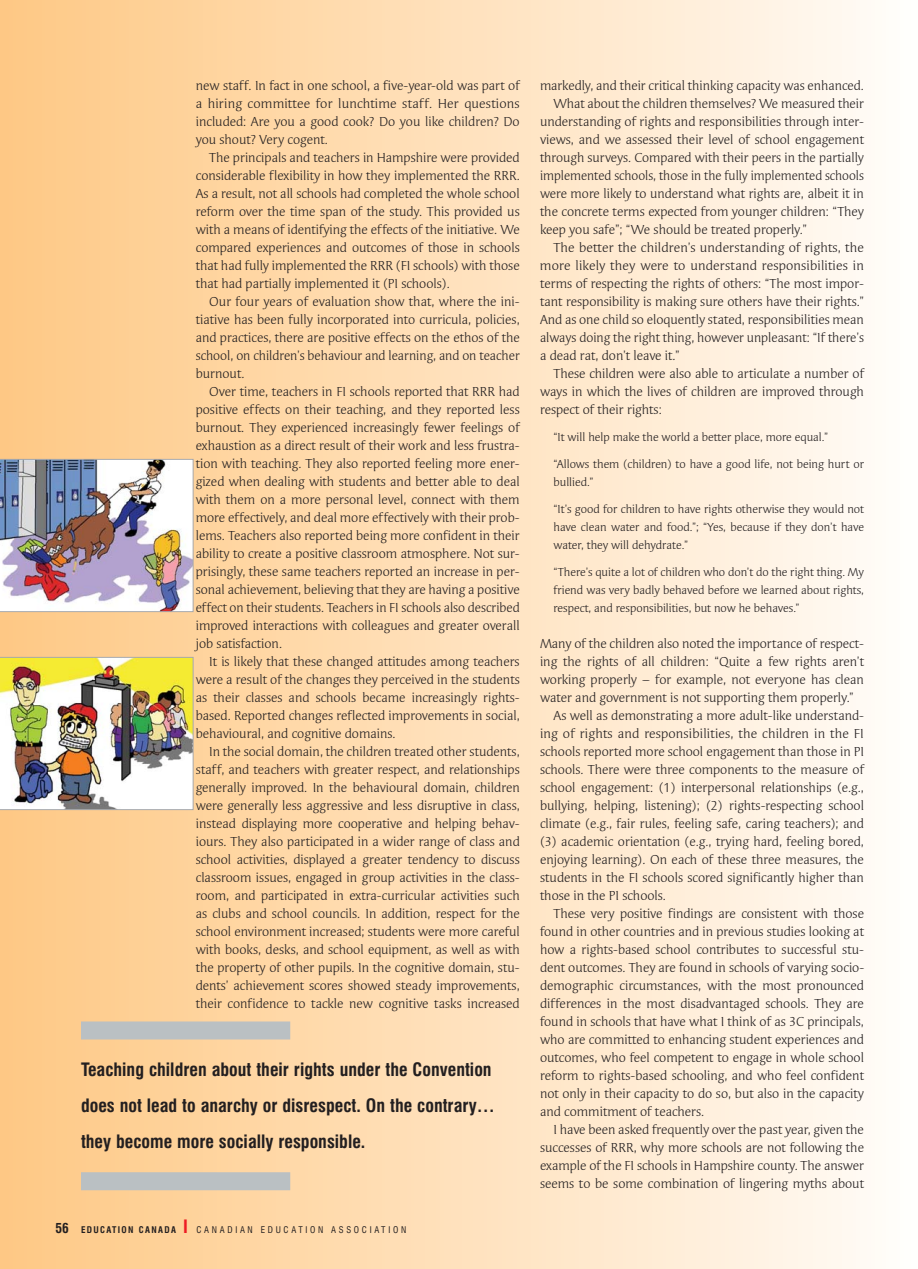
<style>
.page{position:relative;width:918px;height:1269px;background:#fff}
.page>*{position:absolute;margin:0;border:0;box-sizing:border-box;transform-origin:0 0}
.t1{font:700 condensed 18px/36px "Swiss 721 BT";color:#231f20}
.t2{font:13.5px/18px "Syndor ITC";color:#231f20;text-align:justify}
.t3{font:13.5px "Syndor ITC";color:#231f20;scale:.96 1}
.t4{font:12px/18px "Syndor ITC";color:#231f20;text-align:justify}
.t5{font:condensed 9px "Swiss 721 BT";letter-spacing:.3em;color:#231f20}
.s1{font-weight:700;font-size:13.5px}
.s2{font-weight:700}
.s3{font-weight:700;font-size:18px;color:#ed1c24}
</style>
<div class="page">
<div style="left:0;top:0;width:918px;height:1269px;background:linear-gradient(to right,#fec883,#fffcf9)"></div>
<img style="left:0;top:459px;width:194px;height:153px">
<img style="left:0;top:657px;width:194px;height:153px">
<div style="left:81px;top:1022px;width:209px;height:18px;background:#bac0c3"></div>
<div style="left:81px;top:1172px;width:209px;height:18px;background:#bac0c3"></div>
<p class="t2" style="left:196px;top:77px;width:326px">new staff. In fact in one school, a five-year-old was part of a hiring committee for lunchtime staff. Her questions included: Are you a good cook? Do you like children? Do you shout? Very cogent.</p>
<p class="t2" style="left:196px;top:149px;width:326px;text-indent:14px">The principals and teachers in Hampshire were provided considerable flexibility in how they implemented the RRR.<br>As a result, not all schools had completed the whole school reform over the time span of the study. This provided us with a means of identifying the effects of the initiative. We compared experiences and outcomes of those in schools that had fully implemented the RRR (FI schools) with those that had partially implemented it (PI schools).</p>
<p class="t2" style="left:196px;top:293px;width:326px;text-indent:14px">Our four years of evaluation show that, where the ini&shy;tiative has been fully incorporated into curricula, policies, and practices, there are positive effects on the ethos of the school, on children’s behaviour and learning, and on teacher burnout.</p>
<p class="t2" style="left:196px;top:383px;width:326px;text-indent:14px">Over time, teachers in FI schools reported that RRR had positive effects on their teaching, and they reported less burnout. They experienced increasingly fewer feelings of exhaustion as a direct result of their work and less frustra&shy;tion with teaching. They also reported feeling more ener&shy;gized when dealing with students and better able to deal with them on a more personal level, connect with them more effectively, and deal more effectively with their prob&shy;lems. Teachers also reported being more confident in their ability to create a positive classroom atmosphere. Not sur&shy;prisingly, these same teachers reported an increase in per&shy;sonal achievement, believing that they are having a positive effect on their students. Teachers in FI schools also described improved interactions with colleagues and greater overall job satisfaction.</p>
<p class="t2" style="left:196px;top:653px;width:326px;text-indent:14px">It is likely that these changed attitudes among teachers were a result of the changes they perceived in the students as their classes and schools became increasingly rights&shy;based. Reported changes reflected improvements in social, behavioural, and cognitive domains.</p>
<p class="t2" style="left:196px;top:743px;width:326px;text-indent:14px">In the social domain, the children treated other students, staff, and teachers with greater respect, and relationships generally improved. In the behavioural domain, children were generally less aggressive and less disruptive in class, instead displaying more cooperative and helping behav&shy;iours. They also participated in a wider range of class and school activities, displayed a greater tendency to discuss classroom issues, engaged in group activities in the class&shy;room, and participated in extra-curricular activities such as clubs and school councils. In addition, respect for the school environment increased; students were more careful with books, desks, and school equipment, as well as with the property of other pupils. In the cognitive domain, stu&shy;dents’ achievement scores showed steady improvements, their confidence to tackle new cognitive tasks increased</p>
<h1 class="t1" style="left:81px;top:1052px;width:415px">Teaching children about their rights under the Convention does not lead to anarchy or disrespect. On the contrary… they become more socially responsible.</h1>
<p class="t5" style="left:55px;top:1226px;width:352px"><span class="s1">56</span> <span class="s2">EDUCATION CANADA</span> <span class="s3">I</span> CANADIAN EDUCATION ASSOCIATION</p>
<p class="t2" style="left:540px;top:77px;width:325px">markedly, and their critical thinking capacity was enhanced.</p>
<p class="t2" style="left:554px;top:95px;width:312px">What about the children themselves? We measured their</p>
<p class="t2" style="left:540px;top:113px;width:326px">understanding of rights and responsibilities through inter-</p>
<p class="t2" style="left:540px;top:131px;width:325px">views, and we assessed their level of school engagement</p>
<p class="t2" style="left:540px;top:149px;width:325px">through surveys. Compared with their peers in the partially</p>
<p class="t3" style="left:540px;top:170px;width:339px">implemented schools, those in the fully implemented schools</p>
<p class="t2" style="left:540px;top:185px;width:326px">were more likely to understand what rights are, albeit it in</p>
<p class="t2" style="left:540px;top:203px;width:326px">the concrete terms expected from younger children: “They</p>
<p class="t2" style="left:540px;top:221px;width:269px">keep you safe”; “We should be treated properly.”</p>
<p class="t2" style="left:554px;top:239px;width:312px">The better the children’s understanding of rights, the</p>
<p class="t2" style="left:540px;top:257px;width:325px">more likely they were to understand responsibilities in</p>
<p class="t2" style="left:540px;top:275px;width:326px">terms of respecting the rights of others: “The most impor-</p>
<p class="t2" style="left:540px;top:293px;width:326px">tant responsibility is making sure others have their rights.”</p>
<p class="t2" style="left:540px;top:311px;width:326px">And as one child so eloquently stated, responsibilities mean</p>
<p class="t2" style="left:540px;top:329px;width:325px">always doing the right thing, however unpleasant: “If there’s</p>
<p class="t2" style="left:540px;top:347px;width:141px">a dead rat, don’t leave it.”</p>
<p class="t2" style="left:554px;top:365px;width:312px">These children were also able to articulate a number of</p>
<p class="t2" style="left:540px;top:383px;width:326px">ways in which the lives of children are improved through</p>
<p class="t2" style="left:540px;top:401px;width:123px">respect of their rights:</p>
<p class="t4" style="left:554px;top:429px;width:276px">“It will help make the world a better place, more equal.”</p>
<p class="t4" style="left:554px;top:456px;width:312px">“Allows them (children) to have a good life, not being hurt or bullied.”</p>
<p class="t4" style="left:554px;top:501px;width:312px">“It’s good for children to have rights otherwise they would not have clean water and food.”; “Yes, because if they don’t have water, they will dehydrate.”</p>
<p class="t4" style="left:554px;top:564px;width:312px">“There’s quite a lot of children who don’t do the right thing. My friend was very badly behaved before we learned about rights, respect, and responsibilities, but now he behaves.”</p>
<p class="t2" style="left:540px;top:635px;width:325px">Many of the children also noted the importance of respect-</p>
<p class="t2" style="left:540px;top:653px;width:325px">ing the rights of all children: “Quite a few rights aren’t</p>
<p class="t2" style="left:540px;top:671px;width:326px">working properly – for example, not everyone has clean</p>
<p class="t2" style="left:540px;top:689px;width:315px">water and government is not supporting them properly.”</p>
<p class="t2" style="left:554px;top:707px;width:312px">As well as demonstrating a more adult-like understand-</p>
<p class="t2" style="left:540px;top:725px;width:325px">ing of rights and responsibilities, the children in the FI</p>
<p class="t2" style="left:540px;top:743px;width:326px">schools reported more school engagement than those in PI</p>
<p class="t2" style="left:540px;top:761px;width:326px">schools. There were three components to the measure of</p>
<p class="t2" style="left:540px;top:779px;width:326px">school engagement: (1) interpersonal relationships (e.g.,</p>
<p class="t2" style="left:540px;top:797px;width:326px">bullying, helping, listening); (2) rights-respecting school</p>
<p class="t2" style="left:540px;top:815px;width:326px">climate (e.g., fair rules, feeling safe, caring teachers); and</p>
<p class="t2" style="left:540px;top:833px;width:326px">(3) academic orientation (e.g., trying hard, feeling bored,</p>
<p class="t2" style="left:540px;top:851px;width:325px">enjoying learning). On each of these three measures, the</p>
<p class="t2" style="left:540px;top:869px;width:325px">students in the FI schools scored significantly higher than</p>
<p class="t2" style="left:540px;top:887px;width:128px">those in the PI schools.</p>
<p class="t2" style="left:554px;top:905px;width:312px">These very positive findings are consistent with those</p>
<p class="t2" style="left:540px;top:923px;width:326px">found in other countries and in previous studies looking at</p>
<p class="t2" style="left:540px;top:941px;width:326px">how a rights-based school contributes to successful stu-</p>
<p class="t2" style="left:540px;top:959px;width:326px">dent outcomes. They are found in schools of varying socio-</p>
<p class="t2" style="left:540px;top:977px;width:325px">demographic circumstances, with the most pronounced</p>
<p class="t2" style="left:540px;top:995px;width:326px">differences in the most disadvantaged schools. They are</p>
<p class="t2" style="left:540px;top:1013px;width:325px">found in schools that have what I think of as 3C principals,</p>
<p class="t2" style="left:540px;top:1031px;width:326px">who are committed to enhancing student experiences and</p>
<p class="t2" style="left:540px;top:1049px;width:326px">outcomes, who feel competent to engage in whole school</p>
<p class="t2" style="left:540px;top:1067px;width:326px">reform to rights-based schooling, and who feel confident</p>
<p class="t2" style="left:540px;top:1085px;width:325px">not only in their capacity to do so, but also in the capacity</p>
<p class="t2" style="left:540px;top:1103px;width:166px">and commitment of teachers.</p>
<p class="t2" style="left:554px;top:1121px;width:312px">I have been asked frequently over the past year, given the</p>
<p class="t2" style="left:540px;top:1139px;width:326px">successes of RRR, why more schools are not following the</p>
<p class="t2" style="left:540px;top:1157px;width:326px">example of the FI schools in Hampshire county. The answer</p>
<p class="t2" style="left:540px;top:1175px;width:326px">seems to be some combination of lingering myths about</p>
</div>
